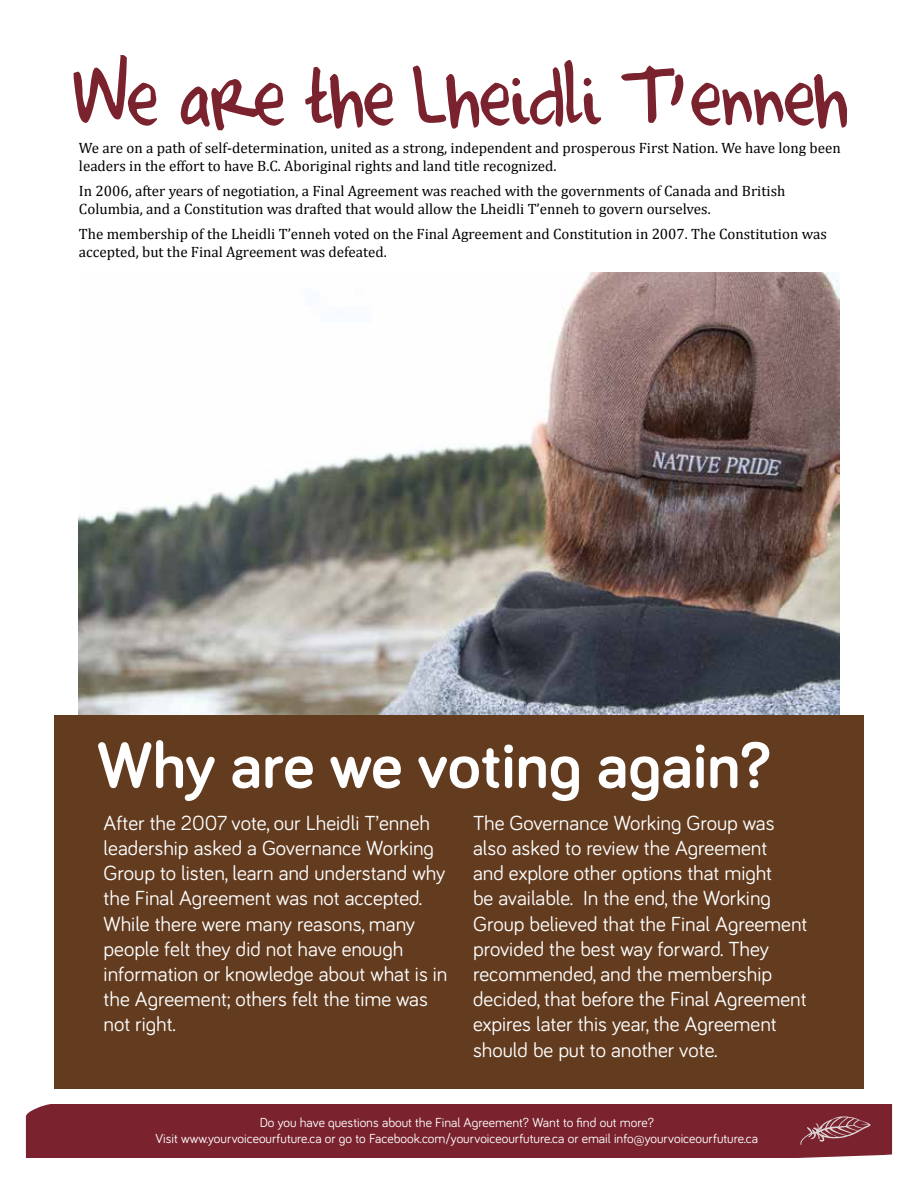
<style>
.page{position:relative;width:918px;height:1188px;background:#fff}
.page>*{position:absolute;margin:0;border:0;box-sizing:border-box;transform-origin:0 0}
.t1{font:94.5px "Completein Him";letter-spacing:-.01em;color:#7a232e}
.t2{font:700 66.75px "Bariol";color:#fff}
.t3{font:21px/25.2px "Bariol";color:#fff}
.t4{font:15px/18px "Cambria";color:#000}
.t5{font:13.5px/16.2px "Bariol";color:#fff;text-align:center}
</style>
<div class="page">
<div style="left:26px;top:1104px;width:866px;height:54px;background:#7a232e"></div>
<svg style="left:799px;top:1116px;width:72px;height:29px;background:#8d454e"></svg>
<img style="left:78px;top:273px;width:762px;height:443px">
<div style="left:54px;top:716px;width:810px;height:373px;background:#633c20"></div>
<h1 class="t1" style="left:74px;top:53px;width:777px">We are the Lheidli T’enneh</h1>
<p class="t4" style="left:79px;top:139px;width:763px">We are on a path of self-determination, united as a strong, independent and prosperous First Nation. We have long been leaders in the effort to have B.C. Aboriginal rights and land title recognized.</p>
<p class="t4" style="left:79px;top:182px;width:708px">In 2006, after years of negotiation, a Final Agreement was reached with the governments of Canada and British<br>Columbia, and a Constitution was drafted that would allow the Lheidli T’enneh to govern ourselves.</p>
<p class="t4" style="left:79px;top:225px;width:749px">The membership of the Lheidli T’enneh voted on the Final Agreement and Constitution in 2007. The Constitution was accepted, but the Final Agreement was defeated.</p>
<h2 class="t2" style="left:97px;top:720px;width:675px">Why are we voting again?</h2>
<p class="t3" style="left:104px;top:809px;width:345px">After the 2007 vote, our Lheidli T’enneh leadership asked a Governance Working Group to listen, learn and understand why the Final Agreement was not accepted.<br>While there were many reasons, many people felt they did not have enough information or knowledge about what is in the Agreement; others felt the time was not right.</p>
<p class="t3" style="left:473px;top:809px;width:336px">The Governance Working Group was also asked to review the Agreement<br>and explore other options that might<br>be available. In the end, the Working Group believed that the Final Agreement provided the best way forward. They recommended, and the membership decided, that before the Final Agreement expires later this year, the Agreement should be put to another vote.</p>
<p class="t5" style="left:155px;top:1114px;width:604px">Do you have questions about the Final Agreement? Want to find out more?<br>Visit www.yourvoiceourfuture.ca or go to Facebook.com/yourvoiceourfuture.ca or email info@yourvoiceourfuture.ca</p>
</div>
